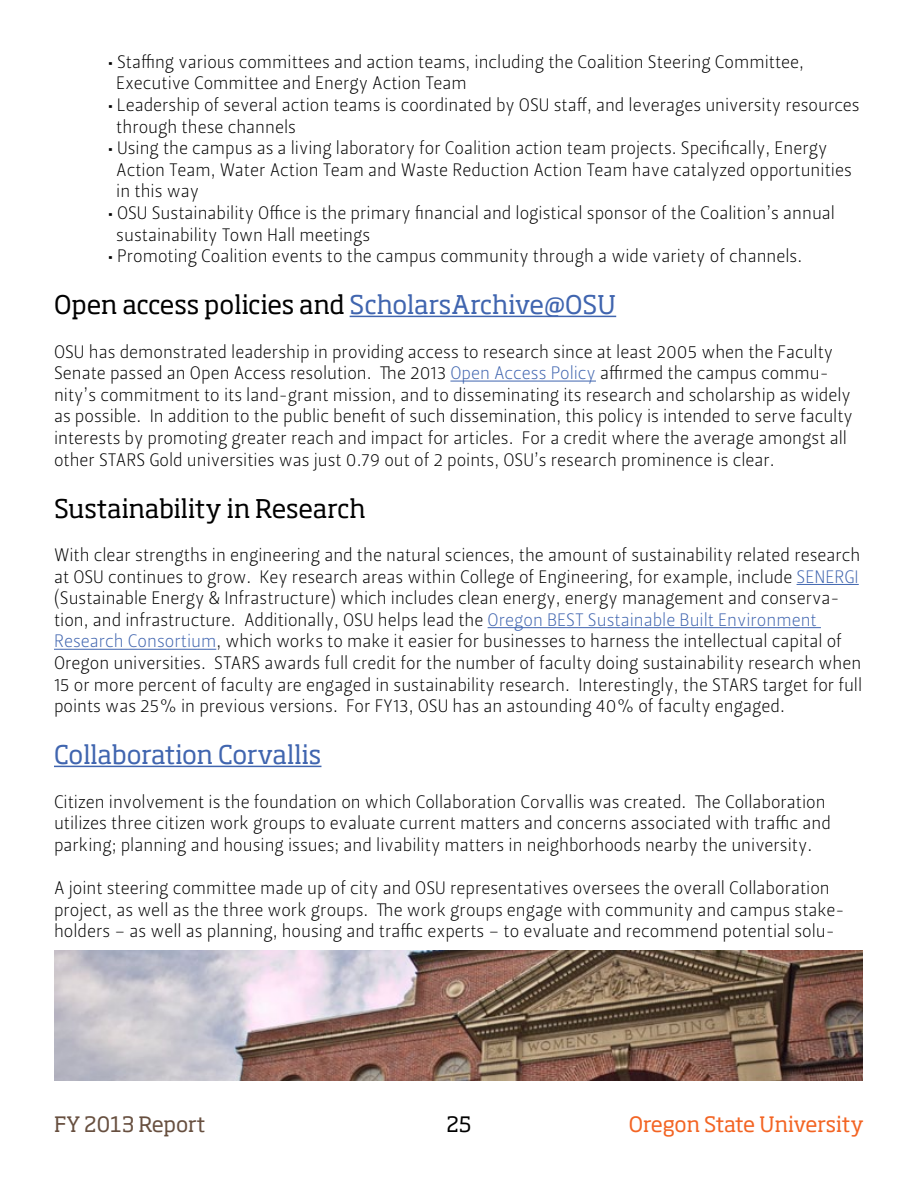
<style>
.page{position:relative;width:918px;height:1188px;background:#fff}
.page>*{position:absolute;margin:0;border:0;box-sizing:border-box;transform-origin:0 0}
.t1{font:25.5px "Soho Std";color:#000}
.t2{font:25.5px "Soho Std";letter-spacing:-.005em;color:#4065af}
.t3{font:21px "Soho Std";letter-spacing:-.015em;color:#f36423}
.t4{font:21px "Soho Std";color:#674f3f}
.t5{font:21px "Soho Std";color:#000}
.t6{font:18px/21.6px "Leitura Sans Grot 1";color:#000}
.s1{color:#4065af}
</style>
<div class="page">
<hr style="left:350px;top:316px;width:266px;height:1px;background:#4065af">
<hr style="left:450px;top:381px;width:146px;height:1px;background:#4065af">
<hr style="left:797px;top:584px;width:62px;height:1px;background:#4065af">
<hr style="left:488px;top:627px;width:333px;height:1px;background:#4065af">
<hr style="left:54px;top:649px;width:162px;height:1px;background:#4065af">
<hr style="left:54px;top:766px;width:267px;height:1px;background:#4065af">
<img style="left:54px;top:950px;width:809px;height:131px">
<p class="t6" style="left:116px;top:51px;width:689px;text-indent:-8px">• Staffing various committees and action teams, including the Coalition Steering Committee,<br>Executive Committee and Energy Action Team</p>
<p class="t6" style="left:116px;top:94px;width:745px;text-indent:-8px">• Leadership of several action teams is coordinated by OSU staff, and leverages university resources through these channels</p>
<p class="t6" style="left:116px;top:137px;width:737px;text-indent:-8px">• Using the campus as a living laboratory for Coalition action team projects. Specifically, Energy<br>Action Team, Water Action Team and Waste Reduction Action Team have catalyzed opportunities in this way</p>
<p class="t6" style="left:116px;top:202px;width:720px;text-indent:-8px">• OSU Sustainability Office is the primary financial and logistical sponsor of the Coalition’s annual sustainability Town Hall meetings</p>
<p class="t6" style="left:108px;top:245px;width:696px">• Promoting Coalition events to the campus community through a wide variety of channels.</p>
<h1 class="t1" style="left:54px;top:289px;width:564px">Open access policies and <span class="s1">ScholarsArchive@OSU</span></h1>
<p class="t6" style="left:54px;top:341px;width:801px">OSU has demonstrated leadership in providing access to research since at least 2005 when the Faculty Senate passed an Open Access resolution. The 2013 <span class="s1">Open Access Policy</span> affirmed the campus commu&shy;nity’s commitment to its land-grant mission, and to disseminating its research and scholarship as widely as possible. In addition to the public benefit of such dissemination, this policy is intended to serve faculty interests by promoting greater reach and impact for articles. For a credit where the average amongst all other STARS Gold universities was just 0.79 out of 2 points, OSU’s research prominence is clear.</p>
<h1 class="t1" style="left:54px;top:492px;width:313px">Sustainability in Research</h1>
<p class="t6" style="left:54px;top:544px;width:810px">With clear strengths in engineering and the natural sciences, the amount of sustainability related research at OSU continues to grow. Key research areas within College of Engineering, for example, include <span class="s1">SENERGI </span>(Sustainable Energy &amp; Infrastructure) which includes clean energy, energy management and conserva&shy;tion, and infrastructure. Additionally, OSU helps lead the <span class="s1">Oregon BEST Sustainable Built Environment Research Consortium</span>, which works to make it easier for businesses to harness the intellectual capital of Oregon universities. STARS awards full credit for the number of faculty doing sustainability research when 15 or more percent of faculty are engaged in sustainability research. Interestingly, the STARS target for full points was 25% in previous versions. For FY13, OSU has an astounding 40% of faculty engaged.</p>
<h1 class="t2" style="left:54px;top:739px;width:269px">Collaboration Corvallis</h1>
<p class="t6" style="left:54px;top:791px;width:778px">Citizen involvement is the foundation on which Collaboration Corvallis was created. The Collaboration utilizes three citizen work groups to evaluate current matters and concerns associated with traffic and parking; planning and housing issues; and livability matters in neighborhoods nearby the university.</p>
<p class="t6" style="left:54px;top:877px;width:792px">A joint steering committee made up of city and OSU representatives oversees the overall Collaboration project, as well as the three work groups. The work groups engage with community and campus stake&shy;holders – as well as planning, housing and traffic experts – to evaluate and recommend potential solu-</p>
<p class="t4" style="left:54px;top:1111px;width:153px">FY 2013 Report</p>
<p class="t5" style="left:447px;top:1111px;width:26px">25</p>
<p class="t3" style="left:629px;top:1111px;width:237px">Oregon State University</p>
</div>
